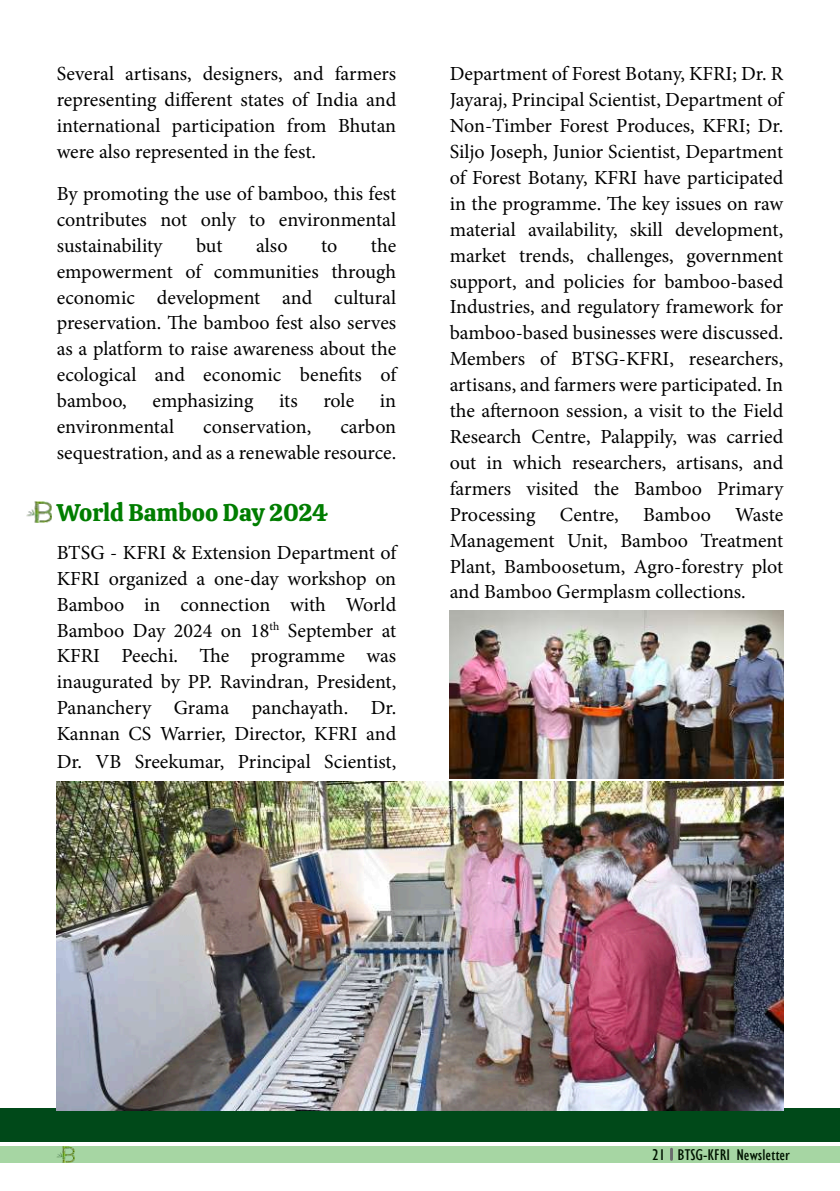
<style>
.page{position:relative;width:840px;height:1191px;background:#fff}
.page>*{position:absolute;margin:0;border:0;box-sizing:border-box;transform-origin:0 0}
.t1{font:24px "Calistoga";letter-spacing:-.005em;color:#007d00}
.t2{font:20px/26px "Minion Pro";color:#000;text-align:justify}
.t3{font:condensed 16px "Gill Sans";color:#001300;scale:1.14 1}
</style>
<div class="page">
<div style="left:0;top:1108px;width:839px;height:34px;background:#004919"></div>
<div style="left:0;top:1146px;width:839px;height:17px;background:#a6d6a3"></div>
<svg style="left:670px;top:1147px;width:2px;height:13px"></svg>
<img style="left:57px;top:1146px;width:18px;height:16px">
<img style="left:27px;top:501px;width:24px;height:21px">
<img style="left:449px;top:610px;width:333px;height:168px">
<img style="left:57px;top:781px;width:725px;height:329px">
<p class="t2" style="left:57px;top:63px;width:341px">Several artisans, designers, and farmers representing different states of India and international participation from Bhutan were also represented in the fest.</p>
<p class="t2" style="left:57px;top:182px;width:341px">By promoting the use of bamboo, this fest contributes not only to environmental sustainability</p>
<p class="t2" style="left:57px;top:234px;width:341px;text-indent:314px">the empowerment of communities through economic development and cultural preservation. The bamboo fest also serves as a platform to raise awareness about the ecological and economic benefits of bamboo,</p>
<p class="t2" style="left:196px;top:234px;width:28px">but</p>
<p class="t2" style="left:256px;top:234px;width:33px">also</p>
<p class="t2" style="left:321px;top:234px;width:18px">to</p>
<p class="t2" style="left:152px;top:389px;width:102px">emphasizing</p>
<p class="t2" style="left:279px;top:389px;width:20px">its</p>
<p class="t2" style="left:323px;top:389px;width:32px">role</p>
<p class="t2" style="left:380px;top:389px;width:18px">in</p>
<p class="t2" style="left:57px;top:415px;width:119px">environmental</p>
<p class="t2" style="left:203px;top:415px;width:109px">conservation,</p>
<p class="t2" style="left:57px;top:415px;width:341px;text-align:right">carbon<br>sequestration, and as a renewable resource.</p>
<p class="t1" style="left:57px;top:497px;width:272px">World Bamboo Day 2024</p>
<p class="t2" style="left:57px;top:541px;width:341px">BTSG - KFRI &amp; Extension Department of KFRI organized a one-day workshop on Bamboo in connection with World Bamboo Day 2024 on 18<sup>th</sup> September at KFRI Peechi. The programme was inaugurated by PP. Ravindran, President, Pananchery Grama panchayath. Dr.<br>Kannan CS Warrier, Director, KFRI and</p>
<p class="t2" style="left:57px;top:750px;width:341px">Dr. VB Sreekumar, Principal Scientist,</p>
<p class="t2" style="left:449px;top:63px;width:335px">Department of Forest Botany, KFRI; Dr. R Jayaraj, Principal Scientist, Department of Non-Timber Forest Produces, KFRI; Dr.<br>Siljo Joseph, Junior Scientist, Department of Forest Botany, KFRI have participated in the programme. The key issues on raw material availability, skill development, market trends, challenges, government support, and policies for bamboo-based Industries, and regulatory framework for bamboo-based businesses were discussed.<br>Members of BTSG-KFRI, researchers, artisans, and farmers were participated. In the afternoon session, a visit to the Field Research Centre, Palappily, was carried out in which researchers, artisans, and farmers visited the Bamboo Primary Processing Centre, Bamboo Waste Management Unit, Bamboo Treatment Plant, Bamboosetum, Agro-forestry plot and Bamboo Germplasm collections.</p>
<p class="t3" style="left:651px;top:1148px;width:122px">21 BTSG-KFRI Newsletter</p>
</div>
